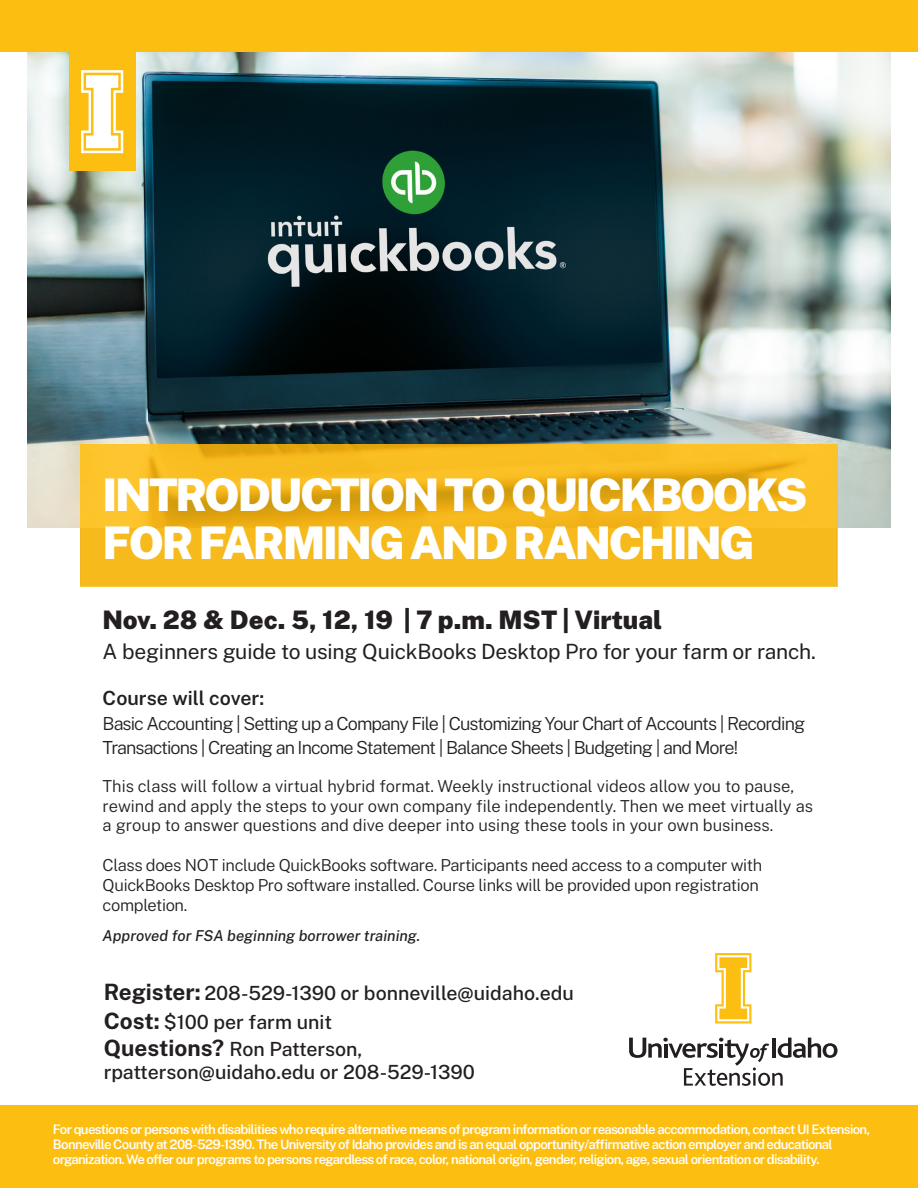
<style>
.page{position:relative;width:918px;height:1188px;background:#fff}
.page>*{position:absolute;margin:0;border:0;box-sizing:border-box;transform-origin:0 0}
.t1{font:900 45px/48px "Public Sans";letter-spacing:-.05em;color:#fff}
.t2{font:900 25.5px "Public Sans";color:#231f20}
.t3{font:21px "Public Sans";letter-spacing:-.01em;color:#231f20}
.t4{font:500 19.5px/23.4px "Public Sans";color:#231f20}
.t5{font:600 19.5px "Public Sans";color:#231f20}
.t6{font:300 18px/24.3px "Public Sans";letter-spacing:-.05em;color:#231f20}
.t7{font:300 16.5px/19.8px "Public Sans";letter-spacing:-.01em;color:#231f20}
.t8{font:italic 500 15px "Public Sans";color:#231f20}
.t9{font:600 13.2px/15px "Public Sans";letter-spacing:-.05em;color:#fff}
.s1{font-weight:700;font-size:22.5px}
</style>
<div class="page">
<img style="left:27px;top:52px;width:864px;height:475px">
<div style="left:0;top:0;width:918px;height:52px;background:#fdbe12"></div>
<svg style="left:80px;top:444px;width:758px;height:142px;background:#f2b71c"></svg>
<div style="left:69px;top:28px;width:67px;height:142px;background:#fdbe12"></div>
<svg style="left:81px;top:70px;width:42px;height:83px"></svg>
<div style="left:0;top:1106px;width:918px;height:82px;background:#fdbe12"></div>
<svg style="left:715px;top:953px;width:36px;height:71px"></svg>
<svg style="left:629px;top:1038px;width:209px;height:48px"></svg>
<p class="t1" style="left:103px;top:470px;width:706px">INTRODUCTION TO QUICKBOOKS<br>FOR FARMING AND RANCHING</p>
<p class="t2" style="left:103px;top:603px;width:561px">Nov. 28 &amp; Dec. 5, 12, 19 | 7 p.m. MST | Virtual</p>
<p class="t3" style="left:103px;top:638px;width:715px">A beginners guide to using QuickBooks Desktop Pro for your farm or ranch.</p>
<p class="t5" style="left:103px;top:685px;width:163px">Course will cover:</p>
<p class="t6" style="left:103px;top:710px;width:704px">Basic Accounting | Setting up a Company File | Customizing Your Chart of Accounts | Recording<br>Transactions | Creating an Income Statement | Balance Sheets | Budgeting | and More!</p>
<p class="t7" style="left:103px;top:775px;width:712px">This class will follow a virtual hybrid format. Weekly instructional videos allow you to pause, rewind and apply the steps to your own company file independently. Then we meet virtually as a group to answer questions and dive deeper into using these tools in your own business.</p>
<p class="t7" style="left:103px;top:855px;width:661px">Class does NOT include QuickBooks software. Participants need access to a computer with<br>QuickBooks Desktop Pro software installed. Course links will be provided upon registration completion.</p>
<p class="t8" style="left:103px;top:926px;width:319px">Approved for FSA beginning borrower training.</p>
<p class="t4" style="left:104px;top:981px;width:472px"><span class="s1">Register:</span> 208-529-1390 or bonneville@uidaho.edu</p>
<p class="t4" style="left:104px;top:1009px;width:230px"><span class="s1">Cost:</span> $100 per farm unit</p>
<p class="t4" style="left:104px;top:1036px;width:373px"><span class="s1">Questions?</span> Ron Patterson, rpatterson@uidaho.edu or 208-529-1390</p>
<p class="t9" style="left:53px;top:1122px;width:819px">For questions or persons with disabilities who require alternative means of program information or reasonable accommodation, contact UI Extension,<br>Bonneville County at 208-529-1390. The University of Idaho provides and is an equal opportunity/affirmative action employer and educational organization. We offer our programs to persons regardless of race, color, national origin, gender, religion, age, sexual orientation or disability.</p>
</div>
